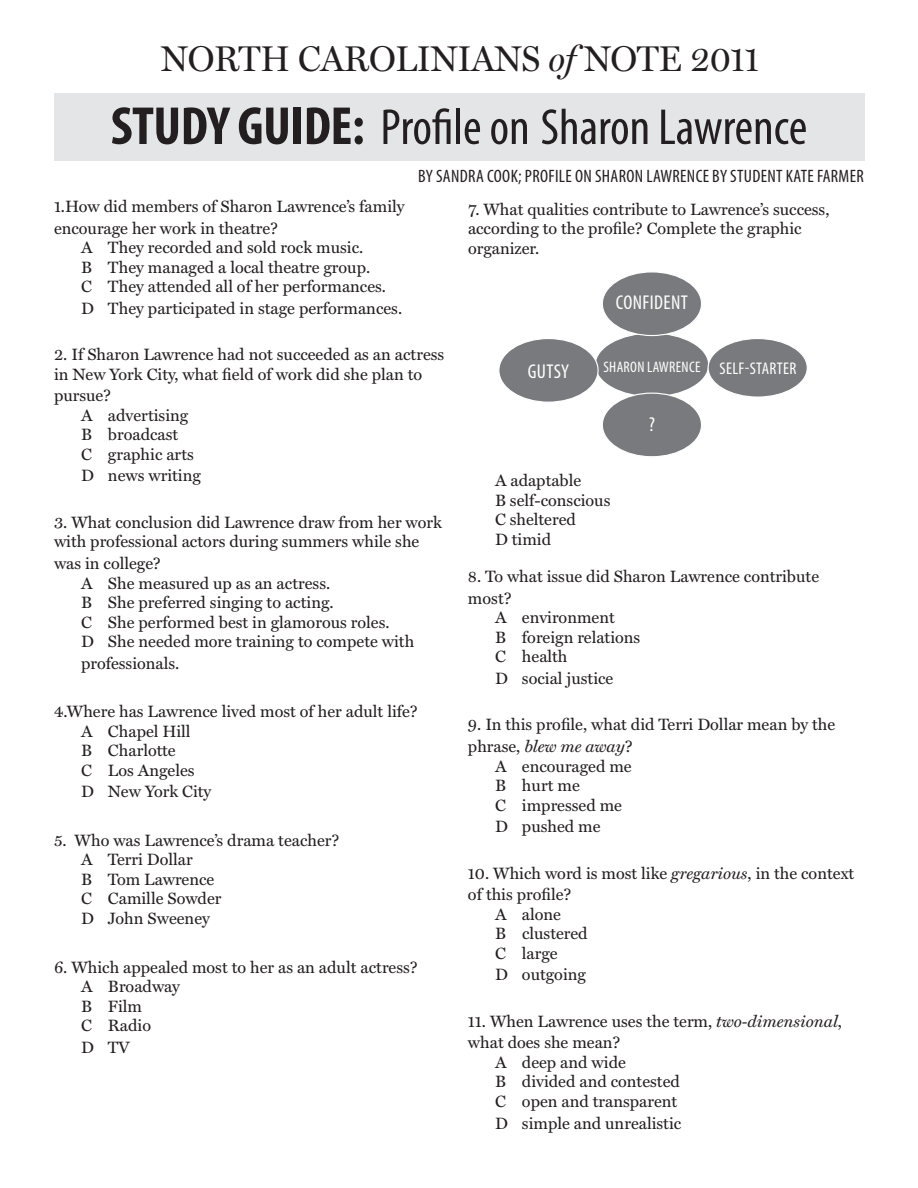
<style>
.page{position:relative;width:918px;height:1188px;background:#fff}
.page>*{position:absolute;margin:0;border:0;box-sizing:border-box;transform-origin:0 0}
.t1{font:condensed 51px "Myriad Pro";color:#231f20}
.t2{font:36px "Miller Display";letter-spacing:-.01em;color:#231f20;scale:.96 1}
.t3{font:condensed 20.1px "Myriad Pro";letter-spacing:.02em;color:#fff}
.t4{font:condensed 18px "Myriad Pro";letter-spacing:.02em;color:#231f20}
.t5{font:condensed 16.95px "Myriad Pro";letter-spacing:.02em;color:#fff}
.t6{font:16.5px/19.5px "Miller Text";color:#231f20}
.t7{font:condensed 15.3px "Myriad Pro";letter-spacing:.02em;color:#fff}
.s1{font-style:italic}
.s2{font-weight:700;font-size:54px}
</style>
<div class="page">
<div style="left:595px;top:333px;width:114px;height:64px;background:#797a7d;border-radius:50%"></div>
<div style="left:54px;top:93px;width:811px;height:67px;background:#e4e5e6"></div>
<div style="left:708px;top:339px;width:99px;height:58px;background:#797a7d;border-radius:50%"></div>
<div style="left:708px;top:338px;width:100px;height:60px;border:1px solid #fff;border-radius:50%"></div>
<div style="left:499px;top:339px;width:99px;height:63px;background:#797a7d;border-radius:50%"></div>
<div style="left:498px;top:338px;width:101px;height:65px;border:1px solid #fff;border-radius:50%"></div>
<div style="left:602px;top:272px;width:100px;height:64px;background:#797a7d;border-radius:50%"></div>
<div style="left:602px;top:271px;width:100px;height:65px;border:1px solid #fff;border-radius:50%"></div>
<div style="left:602px;top:393px;width:100px;height:64px;background:#797a7d;border-radius:50%"></div>
<div style="left:602px;top:393px;width:100px;height:64px;border:1px solid #fff;border-radius:50%"></div>
<h2 class="t2" style="left:161px;top:46px;width:625px">NORTH CAROLINIANS <span class="s1">of</span> NOTE 2011</h2>
<h1 class="t1" style="left:111px;top:97px;width:698px"><span class="s2">STUDY GUIDE:</span> Profile on Sharon Lawrence</h1>
<p class="t4" style="left:418px;top:165px;width:447px">BY SANDRA COOK; PROFILE ON SHARON LAWRENCE BY STUDENT KATE FARMER</p>
<p class="t6" style="left:54px;top:197px;width:352px;line-height:21.6px">1.How did members of Sharon Lawrence’s family encourage her work in theatre?</p>
<p class="t6" style="left:81px;top:239px;width:307px">A They recorded and sold rock music.<br>B They managed a local theatre group.<br>C They attended all of her performances.</p>
<p class="t6" style="left:81px;top:300px;width:323px">D They participated in stage performances.</p>
<p class="t6" style="left:54px;top:346px;width:392px">2. If Sharon Lawrence had not succeeded as an actress in New York City, what field of work did she plan to</p>
<p class="t6" style="left:81px;top:387px;width:114px;text-indent:-27px">pursue?<br>A advertising<br>B broadcast<br>C graphic arts</p>
<p class="t6" style="left:81px;top:467px;width:121px">D news writing</p>
<p class="t6" style="left:54px;top:514px;width:390px">3. What conclusion did Lawrence draw from her work with professional actors during summers while she</p>
<p class="t6" style="left:81px;top:555px;width:335px;text-indent:-27px">was in college?<br>A She measured up as an actress.<br>B She preferred singing to acting.<br>C She performed best in glamorous roles.<br>D She needed more training to compete with</p>
<p class="t6" style="left:81px;top:654px;width:100px">professionals.</p>
<p class="t6" style="left:81px;top:703px;width:338px;text-indent:-27px">4.Where has Lawrence lived most of her adult life?<br>A Chapel Hill<br>B Charlotte<br>C Los Angeles</p>
<p class="t6" style="left:81px;top:783px;width:132px">D New York City</p>
<p class="t6" style="left:81px;top:832px;width:260px;text-indent:-27px">5. Who was Lawrence’s drama teacher?<br>A Terri Dollar<br>B Tom Lawrence<br>C Camille Sowder<br>D John Sweeney</p>
<p class="t6" style="left:81px;top:958px;width:338px;text-indent:-27px">6. Which appealed most to her as an adult actress?<br>A Broadway<br>B Film<br>C Radio</p>
<p class="t6" style="left:81px;top:1038px;width:50px">D TV</p>
<p class="t6" style="left:468px;top:201px;width:363px">7. What qualities contribute to Lawrence’s success, according to the profile? Complete the graphic organizer.</p>
<p class="t3" style="left:616px;top:291px;width:73px">CONFIDENT</p>
<p class="t7" style="left:603px;top:358px;width:99px">SHARON LAWRENCE</p>
<p class="t3" style="left:528px;top:359px;width:43px">GUTSY</p>
<p class="t5" style="left:720px;top:358px;width:78px">SELF-STARTER</p>
<p class="t3" style="left:649px;top:412px;width:8px">?</p>
<p class="t6" style="left:495px;top:472px;width:117px">A adaptable<br>B self-conscious<br>C sheltered<br>D timid</p>
<p class="t6" style="left:468px;top:567px;width:353px;line-height:21.6px">8. To what issue did Sharon Lawrence contribute most?</p>
<p class="t6" style="left:495px;top:609px;width:147px">A environment<br>B foreign relations<br>C health</p>
<p class="t6" style="left:495px;top:670px;width:120px">D social justice</p>
<p class="t6" style="left:468px;top:715px;width:369px;line-height:21.6px">9. In this profile, what did Terri Dollar mean by the phrase, <span class="s1">blew me away</span>?</p>
<p class="t6" style="left:495px;top:757px;width:138px">A encouraged me<br>B hurt me<br>C impressed me</p>
<p class="t6" style="left:495px;top:818px;width:107px">D pushed me</p>
<p class="t6" style="left:468px;top:863px;width:388px;line-height:21.6px">10. Which word is most like <span class="s1">gregarious</span>, in the context of this profile?</p>
<p class="t6" style="left:495px;top:905px;width:94px">A alone<br>B clustered<br>C large</p>
<p class="t6" style="left:495px;top:966px;width:92px">D outgoing</p>
<p class="t6" style="left:468px;top:1012px;width:376px;line-height:21.6px">11. When Lawrence uses the term, <span class="s1">two-dimensional</span>, what does she mean?</p>
<p class="t6" style="left:495px;top:1054px;width:186px">A deep and wide<br>B divided and contested<br>C open and transparent</p>
<p class="t6" style="left:495px;top:1114px;width:188px">D simple and unrealistic</p>
</div>
